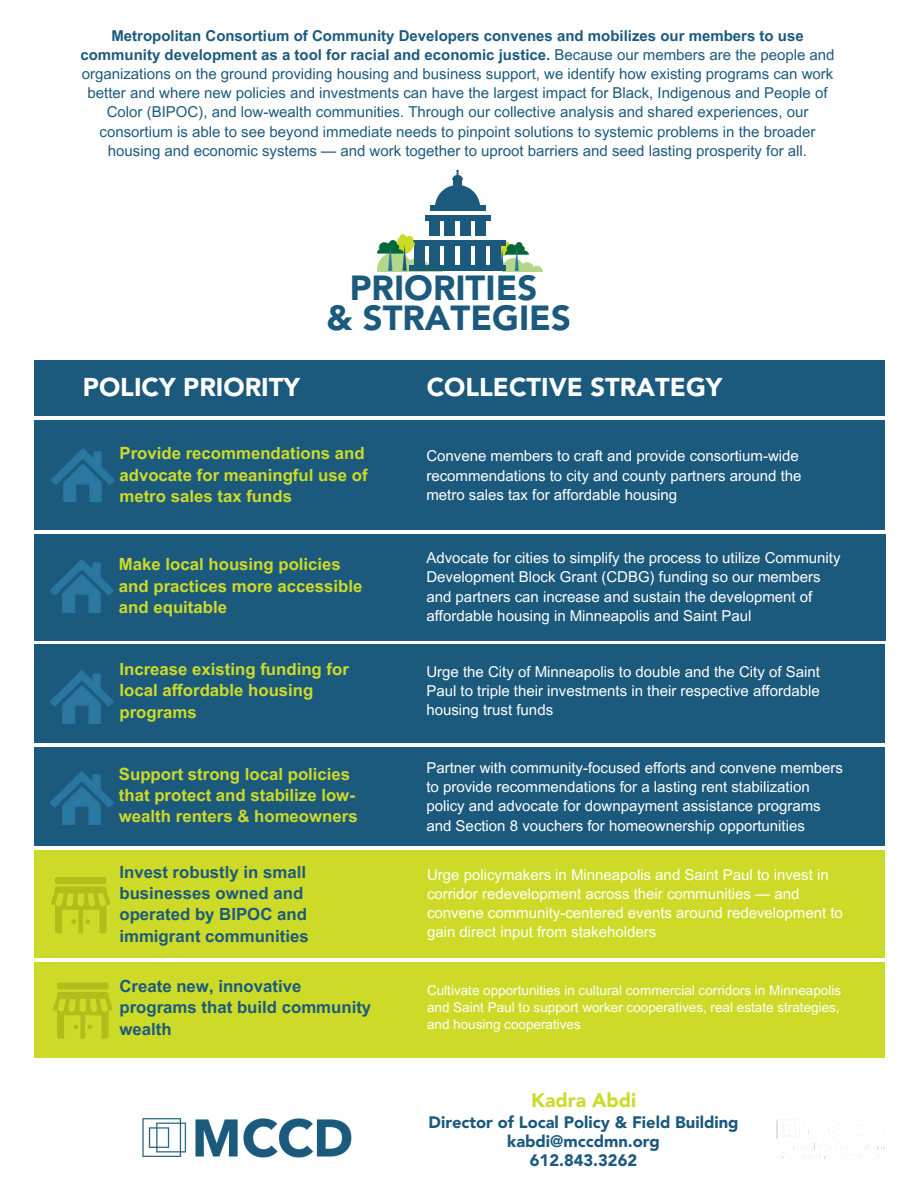
<style>
.page{position:relative;width:918px;height:1188px;background:#fff}
.page>*{position:absolute;margin:0;border:0;box-sizing:border-box;transform-origin:0 0}
.t1{font:900 34.5px/30.3px "Avenir LT Std";color:#1c5a7d;text-align:center}
.t2{font:900 25.5px "Avenir LT Std";color:#fff}
.t3{font:900 19.5px "Avenir LT Std";color:#cddb28}
.t4{font:700 16.8px/21.3px "Arial MT Pro";color:#cddb28}
.t5{font:700 16.8px/21.3px "Arial MT Pro";color:#1c5a7d}
.t6{font:900 16.5px/19.2px "Avenir LT Std";color:#1c5a7d;text-align:center}
.t7{font:15px/19.2px "Arial MT Pro";color:#fff}
.t8{font:15px/19.2px "Arial MT Pro";color:#1c5a7d;text-align:center}
.t9{font:13.5px/16.8px "Arial MT Pro";color:#fff;text-align:justify}
.s1{font-weight:700}
</style>
<div class="page">
<img style="left:776px;top:1120px;width:109px;height:39px">
<div style="left:34px;top:420px;width:851px;height:110px;background:#1c5a7d"></div>
<img style="left:52px;top:449px;width:63px;height:53px">
<div style="left:34px;top:747px;width:851px;height:99px;background:#1c5a7d"></div>
<img style="left:50px;top:772px;width:63px;height:52px">
<div style="left:34px;top:850px;width:851px;height:108px;background:#cddb28"></div>
<svg style="left:51px;top:877px;width:60px;height:56px"></svg>
<div style="left:34px;top:360px;width:851px;height:56px;background:#1c5a7d"></div>
<div style="left:34px;top:963px;width:851px;height:95px;background:#cddb28"></div>
<svg style="left:53px;top:983px;width:60px;height:56px"></svg>
<img style="left:377px;top:252px;width:65px;height:19px">
<img style="left:529px;top:262px;width:13px;height:9px">
<img style="left:493px;top:240px;width:16px;height:26px">
<div style="left:415px;top:241px;width:10px;height:25px;background:#1c5a7d"></div>
<div style="left:430px;top:241px;width:10px;height:25px;background:#1c5a7d"></div>
<div style="left:445px;top:241px;width:10px;height:25px;background:#1c5a7d"></div>
<div style="left:460px;top:241px;width:10px;height:25px;background:#1c5a7d"></div>
<div style="left:475px;top:220px;width:10px;height:15px;background:#1c5a7d"></div>
<div style="left:460px;top:220px;width:10px;height:15px;background:#1c5a7d"></div>
<div style="left:445px;top:220px;width:10px;height:15px;background:#1c5a7d"></div>
<div style="left:430px;top:220px;width:10px;height:15px;background:#1c5a7d"></div>
<div style="left:475px;top:241px;width:10px;height:25px;background:#1c5a7d"></div>
<div style="left:490px;top:241px;width:11px;height:25px;background:#1c5a7d"></div>
<div style="left:410px;top:266px;width:95px;height:5px;background:#1c5a7d"></div>
<div style="left:410px;top:241px;width:95px;height:5px;background:#1c5a7d"></div>
<div style="left:425px;top:215px;width:65px;height:5px;background:#1c5a7d"></div>
<div style="left:430px;top:205px;width:55px;height:5px;background:#1c5a7d"></div>
<svg style="left:435px;top:170px;width:45px;height:35px"></svg>
<div style="left:454px;top:178px;width:8px;height:12px;background:#1c5a7d"></div>
<img style="left:397px;top:234px;width:18px;height:36px">
<img style="left:378px;top:240px;width:26px;height:31px">
<img style="left:505px;top:243px;width:24px;height:28px">
<img style="left:142px;top:1118px;width:210px;height:40px">
<div style="left:34px;top:644px;width:851px;height:99px;background:#1c5a7d"></div>
<img style="left:51px;top:670px;width:63px;height:53px">
<div style="left:34px;top:534px;width:851px;height:107px;background:#1c5a7d"></div>
<img style="left:50px;top:559px;width:63px;height:53px">
<p class="t8" style="left:80px;top:28px;width:756px"><span class="s1">Metropolitan Consortium of Community Developers convenes and mobilizes our members to use community development as a tool for racial and economic justice.</span> Because our members are the people and organizations on the ground providing housing and business support, we identify how existing programs can work better and where new policies and investments can have the largest impact for Black, Indigenous and People of Color (BIPOC), and low-wealth communities. Through our collective analysis and shared experiences, our consortium is able to see beyond immediate needs to pinpoint solutions to systemic problems in the broader housing and economic systems — and work together to uproot barriers and seed lasting prosperity for all.</p>
<h3 class="t2" style="left:83px;top:377px;width:219px">POLICY PRIORITY</h3>
<p class="t1" style="left:326px;top:276px;width:246px">PRIORITIES<br>&amp; STRATEGIES</p>
<p class="t2" style="left:427px;top:377px;width:297px">COLLECTIVE STRATEGY</p>
<h2 class="t4" style="left:119px;top:445px;width:250px">Provide recommendations and advocate for meaningful use of metro sales tax funds</h2>
<p class="t4" style="left:119px;top:556px;width:245px">Make local housing policies and practices more accessible and equitable</p>
<p class="t4" style="left:119px;top:661px;width:231px">Increase existing funding for local affordable housing programs</p>
<p class="t4" style="left:119px;top:765px;width:240px">Support strong local policies that protect and stabilize low&shy;wealth renters &amp; homeowners</p>
<p class="t5" style="left:119px;top:863px;width:191px">Invest robustly in small businesses owned and operated by BIPOC and immigrant communities</p>
<h3 class="t5" style="left:119px;top:978px;width:253px">Create new, innovative programs that build community wealth</h3>
<h1 class="t7" style="left:426px;top:448px;width:377px">Convene members to craft and provide consortium-wide recommendations to city and county partners around the metro sales tax for affordable housing</h1>
<h3 class="t7" style="left:426px;top:550px;width:416px">Advocate for cities to simplify the process to utilize Community Development Block Grant (CDBG) funding so our members and partners can increase and sustain the development of affordable housing in Minneapolis and Saint Paul</h3>
<h3 class="t7" style="left:426px;top:664px;width:395px;text-align:justify">Urge the City of Minneapolis to double and the City of Saint Paul to triple their investments in their respective affordable housing trust funds</h3>
<h2 class="t7" style="left:426px;top:760px;width:418px">Partner with community-focused efforts and convene members to provide recommendations for a lasting rent stabilization policy and advocate for downpayment assistance programs and Section 8 vouchers for homeownership opportunities</h2>
<h3 class="t7" style="left:427px;top:867px;width:417px">Urge policymakers in Minneapolis and Saint Paul to invest in corridor redevelopment across their communities — and convene community-centered events around redevelopment to gain direct input from stakeholders</h3>
<p class="t9" style="left:427px;top:984px;width:416px">Cultivate opportunities in cultural commercial corridors in Minneapolis and Saint Paul to support worker cooperatives, real estate strategies, and housing cooperatives</p>
<p class="t3" style="left:531px;top:1092px;width:107px">Kadra Abdi</p>
<p class="t6" style="left:429px;top:1114px;width:311px">Director of Local Policy &amp; Field Building kabdi@mccdmn.org<br>612.843.3262</p>
</div>
